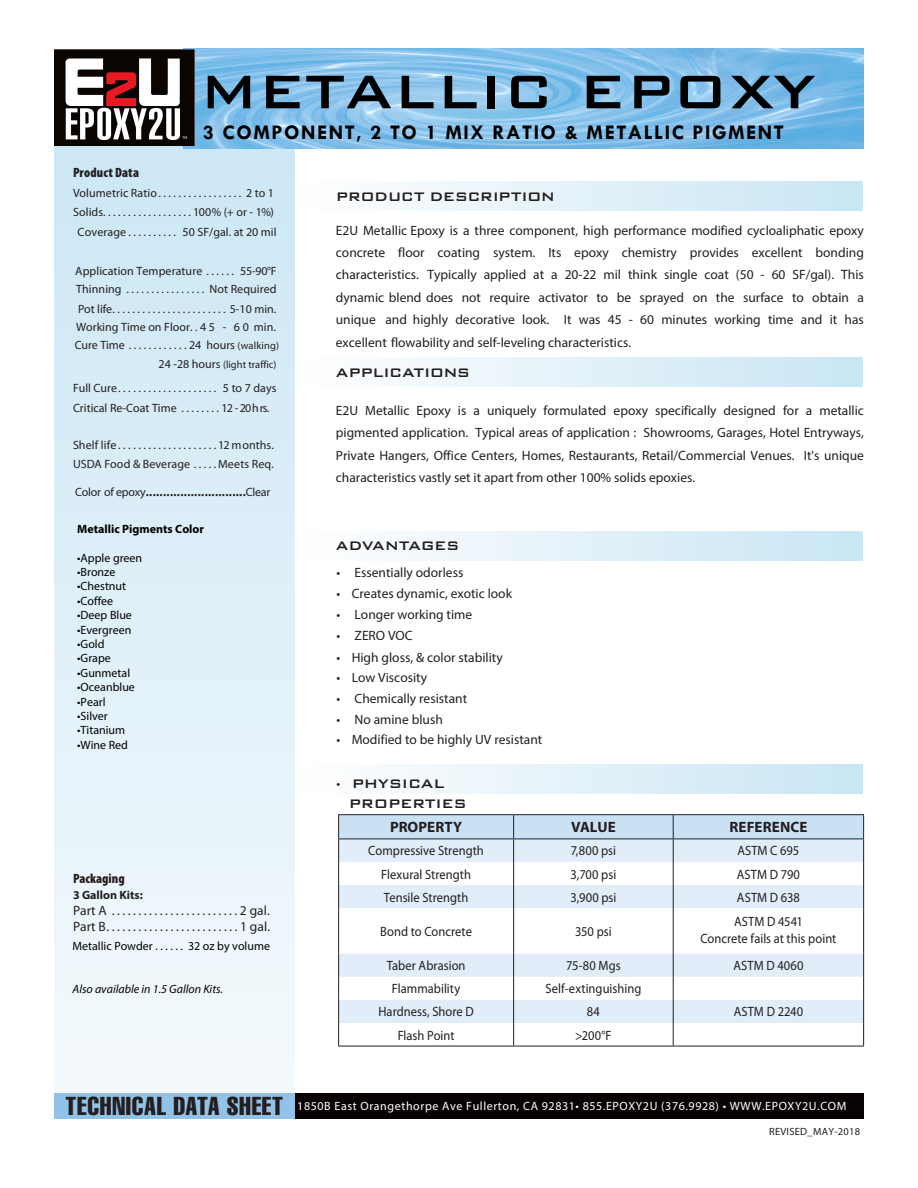
<style>
.page{position:relative;width:918px;height:1188px;background:#fff}
.page>*{position:absolute;margin:0;border:0;box-sizing:border-box;transform-origin:0 0}
.t1{font:500 63px "Bank Gothic BT";color:#000}
.t2{font:extra-condensed 25.5px "Helvetica";letter-spacing:.03em;color:#231f20}
.t3{font:700 21px "Tw Cen";letter-spacing:.07em;color:#000}
.t4{font:18px "Myriad Pro";color:#231f20}
.t5{font:500 16.5px/19.8px "Bank Gothic";letter-spacing:-.015em;color:#231f20}
.t6{font:500 16.5px "Bank Gothic";letter-spacing:-.035em;color:#231f20}
.t7{font:700 15px "Myriad Pro";letter-spacing:.005em;color:#231f20}
.t8{font:13.5px/22.4px "Myriad Pro";color:#231f20;text-align:justify}
.t9{font:13.5px/16.5px "Myriad Pro";color:#231f20;text-align:center;scale:.93 1}
.t10{font:900 condensed 13.5px "Myriad Pro";letter-spacing:.005em;color:#231f20}
.t11{font:12px/17.9px "Myriad Pro";letter-spacing:.005em;color:#231f20}
.t12{font:12px "Myriad Pro";color:#000}
.t13{font:12px "Myriad Pro";letter-spacing:.05em;color:#fff}
.t14{font:italic 12px "Myriad Pro";color:#000}
.t15{font:700 12px "Myriad Pro";color:#000}
.t16{font:700 12px "Myriad Pro";color:#231f20}
.t17{font:10.5px "Myriad Pro";color:#231f20}
.t18{font:10.5px "Myriad Pro";letter-spacing:.025em;color:#231f20}
.s1{font-size:10.5px}
.s2{font-size:12px}
.s3{font-family:"Myriad Pro";font-weight:400;font-size:13.5px}
</style>
<div class="page">
<div style="left:54px;top:140px;width:241px;height:970px;background:linear-gradient(to bottom,#cce7f5,#f5fafd)"></div>
<img style="left:183px;top:48px;width:681px;height:100px">
<div style="left:295px;top:181px;width:568px;height:30px;background:linear-gradient(to right,#fffefe,#c9e5f4)"></div>
<div style="left:295px;top:357px;width:568px;height:30px;background:linear-gradient(to right,#fffefe,#c9e5f4)"></div>
<div style="left:295px;top:531px;width:568px;height:30px;background:linear-gradient(to right,#fffefe,#c9e5f4)"></div>
<div style="left:295px;top:765px;width:568px;height:29px;background:linear-gradient(to right,#fffefe,#c9e5f4)"></div>
<div style="left:295px;top:1093px;width:569px;height:26px;background:#080302"></div>
<div style="left:54px;top:1093px;width:241px;height:26px;background:#93c2e8"></div>
<svg style="left:339px;top:908px;width:524px;height:115px"></svg>
<hr style="left:338px;top:908px;width:1px;height:46px;background:#231f20">
<hr style="left:513px;top:908px;width:1px;height:46px;background:#231f20">
<hr style="left:673px;top:908px;width:1px;height:46px;background:#231f20">
<hr style="left:863px;top:908px;width:1px;height:46px;background:#231f20">
<svg style="left:338px;top:954px;width:1px;height:92px"></svg>
<svg style="left:513px;top:954px;width:1px;height:92px"></svg>
<svg style="left:673px;top:954px;width:1px;height:92px"></svg>
<svg style="left:863px;top:954px;width:1px;height:92px"></svg>
<hr style="left:338px;top:1046px;width:176px;height:1px;background:#231f20">
<hr style="left:514px;top:1046px;width:159px;height:1px;background:#231f20">
<hr style="left:673px;top:1046px;width:191px;height:1px;background:#231f20">
<hr style="left:338px;top:814px;width:176px;height:1px;background:#231f20">
<hr style="left:514px;top:814px;width:159px;height:1px;background:#231f20">
<hr style="left:673px;top:814px;width:191px;height:1px;background:#231f20">
<svg style="left:338px;top:815px;width:526px;height:93px"></svg>
<hr style="left:338px;top:839px;width:176px;height:1px;background:#231f20">
<hr style="left:514px;top:839px;width:159px;height:1px;background:#231f20">
<hr style="left:673px;top:839px;width:191px;height:1px;background:#231f20">
<img style="left:55px;top:50px;width:139px;height:96px">
<h1 class="t1" style="left:199px;top:57px;width:618px">METALLIC EPOXY</h1>
<h3 class="t3" style="left:203px;top:120px;width:582px">3 COMPONENT, 2 TO 1 MIX RATIO &amp; METALLIC PIGMENT</h3>
<p class="t10" style="left:73px;top:165px;width:68px">Product Data</p>
<p class="t11" style="left:73px;top:184px;width:88px">Volumetric Ratio..................</p>
<p class="t11" style="left:246px;top:184px;width:29px">2 to 1</p>
<p class="t11" style="left:73px;top:204px;width:202px">Solids. . . . . . . . . . . . . . . . . . 100% (+ or - 1%)</p>
<p class="t11" style="left:78px;top:224px;width:200px">Coverage . . . . . . . . . . 50 SF/gal. at 20 mil</p>
<p class="t11" style="left:75px;top:262px;width:203px;line-height:18.6px">Application Temperature . . . . . . 55-90°F<br>Thinning ................ NotRequired</p>
<p class="t11" style="left:75px;top:301px;width:206px">Pot life ....................... 5-10 min.<br>Working Time on Floor . . 4 5 - 6 0 min.<br>Cure Time . . . . . . . . . . . . 24 hours <span class="s1">(walking)</span></p>
<p class="t17" style="left:159px;top:359px;width:120px"><span class="s2">24 -28 hours</span> (light traffic)</p>
<p class="t11" style="left:73px;top:378px;width:205px;line-height:20.5px">Full Cure .................... 5 to 7 days<br>Critical Re-Coat Time . . . . . . . . 12 - 20 hrs.</p>
<p class="t11" style="left:73px;top:435px;width:203px;line-height:19.5px">Shelf life ....................12 months.<br>USDA Food &amp; Beverage . . . . . Meets Req.</p>
<h3 class="t4" style="left:75px;top:479px;width:197px"><span class="s2">Color of epoxy</span>.............................<span class="s2">Clear</span></h3>
<p class="t15" style="left:77px;top:521px;width:128px">Metallic Pigments Color</p>
<p class="t12" style="left:77px;top:550px;width:67px">•Apple green</p>
<p class="t12" style="left:77px;top:565px;width:40px">•Bronze</p>
<p class="t12" style="left:77px;top:579px;width:50px">•Chestnut</p>
<p class="t12" style="left:77px;top:593px;width:37px">•Coffee</p>
<p class="t12" style="left:77px;top:608px;width:56px">•Deep Blue</p>
<p class="t12" style="left:77px;top:622px;width:56px">•Evergreen</p>
<p class="t12" style="left:77px;top:637px;width:29px">•Gold</p>
<p class="t12" style="left:77px;top:651px;width:35px">•Grape</p>
<p class="t12" style="left:77px;top:665px;width:55px">•Gunmetal</p>
<p class="t12" style="left:77px;top:680px;width:59px">•Oceanblue</p>
<p class="t12" style="left:77px;top:694px;width:30px">•Pearl</p>
<p class="t12" style="left:77px;top:709px;width:32px">•Silver</p>
<p class="t12" style="left:77px;top:723px;width:50px">•Titanium</p>
<p class="t12" style="left:77px;top:737px;width:52px">•Wine Red</p>
<p class="t10" style="left:73px;top:871px;width:53px">Packaging</p>
<p class="t16" style="left:73px;top:887px;width:71px">3 Gallon Kits:</p>
<p class="t8" style="left:73px;top:902px;width:199px;line-height:16.6px">Part A ........................2 gal.<br>Part B .........................1 gal.</p>
<p class="t12" style="left:73px;top:939px;width:199px">Metallic Powder . . . . . . 32 oz by volume</p>
<p class="t14" style="left:73px;top:981px;width:152px">Also available in 1.5 Gallon Kits.</p>
<p class="t6" style="left:336px;top:183px;width:221px">PRODUCT DESCRIPTION</p>
<p class="t8" style="left:336px;top:219px;width:530px">E2U Metallic Epoxy is a three component, high performance modified cycloaliphatic epoxy concrete floor coating system. Its epoxy chemistry provides excellent bonding characteristics. Typically applied at a 20-22 mil think single coat (50 - 60 SF/gal). This dynamic blend does not require activator to be sprayed on the surface to obtain a unique and highly decorative look. It was 45 - 60 minutes working time and it has excellent flowability and self-leveling characteristics.</p>
<p class="t5" style="left:336px;top:361px;width:136px">APPLICATIONS</p>
<p class="t8" style="left:336px;top:399px;width:530px">E2U Metallic Epoxy is a uniquely formulated epoxy specifically designed for a metallic pigmented application. Typical areas of application : Showrooms, Garages, Hotel Entryways, Private Hangers, Office Centers, Homes, Restaurants, Retail/Commercial Venues. It's unique characteristics vastly set it apart from other 100% solids epoxies.</p>
<p class="t5" style="left:336px;top:535px;width:125px">ADVANTAGES</p>
<p class="t8" style="left:336px;top:562px;width:128px">• Essentially odorless</p>
<p class="t8" style="left:336px;top:583px;width:177px">• Creates dynamic, exotic look</p>
<p class="t8" style="left:336px;top:603px;width:137px">• Longer working time</p>
<p class="t8" style="left:336px;top:625px;width:78px">• ZERO VOC</p>
<p class="t8" style="left:336px;top:647px;width:168px">• High gloss, &amp; color stability</p>
<p class="t8" style="left:336px;top:667px;width:92px">• Low Viscosity</p>
<p class="t8" style="left:336px;top:687px;width:132px">• Chemically resistant</p>
<p class="t8" style="left:336px;top:708px;width:108px">• No amine blush</p>
<p class="t8" style="left:336px;top:729px;width:207px">• Modified to be highly UV resistant</p>
<p class="t5" style="left:349px;top:772px;width:120px;text-indent:-12px"><span class="s3">•</span> PHYSICAL<br>PROPERTIES</p>
<p class="t7" style="left:390px;top:819px;width:74px">PROPERTY</p>
<p class="t7" style="left:571px;top:819px;width:46px">VALUE</p>
<p class="t7" style="left:729px;top:819px;width:79px">REFERENCE</p>
<p class="t9" style="left:368px;top:843px;width:126px">Compressive Strength</p>
<p class="t9" style="left:571px;top:843px;width:50px">7,800 psi</p>
<p class="t9" style="left:738px;top:843px;width:68px">ASTM C 695</p>
<p class="t9" style="left:381px;top:866px;width:98px">Flexural Strength</p>
<p class="t9" style="left:571px;top:866px;width:51px">3,700 psi</p>
<p class="t9" style="left:737px;top:866px;width:70px">ASTM D 790</p>
<p class="t9" style="left:384px;top:889px;width:92px">Tensile Strength</p>
<p class="t9" style="left:570px;top:889px;width:51px">3,900 psi</p>
<p class="t9" style="left:737px;top:889px;width:69px">ASTM D 638</p>
<p class="t9" style="left:380px;top:923px;width:100px">Bond to Concrete</p>
<p class="t9" style="left:575px;top:923px;width:41px">350 psi</p>
<p class="t9" style="left:700px;top:914px;width:148px">ASTM D 4541<br>Concrete fails at this point</p>
<p class="t9" style="left:387px;top:958px;width:86px">Taber Abrasion</p>
<p class="t9" style="left:566px;top:958px;width:60px">75-80 Mgs</p>
<p class="t9" style="left:733px;top:958px;width:77px">ASTM D 4060</p>
<p class="t9" style="left:392px;top:981px;width:75px">Flammability</p>
<p class="t9" style="left:546px;top:981px;width:105px">Self-extinguishing</p>
<p class="t9" style="left:378px;top:1004px;width:104px">Hardness, Shore D</p>
<p class="t9" style="left:587px;top:1004px;width:16px">84</p>
<p class="t9" style="left:734px;top:1004px;width:76px">ASTM D 2240</p>
<p class="t9" style="left:398px;top:1027px;width:63px">Flash Point</p>
<p class="t9" style="left:575px;top:1027px;width:41px">&gt;200°F</p>
<p class="t2" style="left:66px;top:1090px;width:219px">TECHNICAL DATA SHEET</p>
<p class="t13" style="left:297px;top:1098px;width:551px">1850B East Orangethorpe Ave Fullerton, CA 92831• 855.EPOXY2U (376.9928) • WWW.EPOXY2U.COM</p>
<p class="t18" style="left:769px;top:1126px;width:93px">REVISED_MAY-2018</p>
</div>
